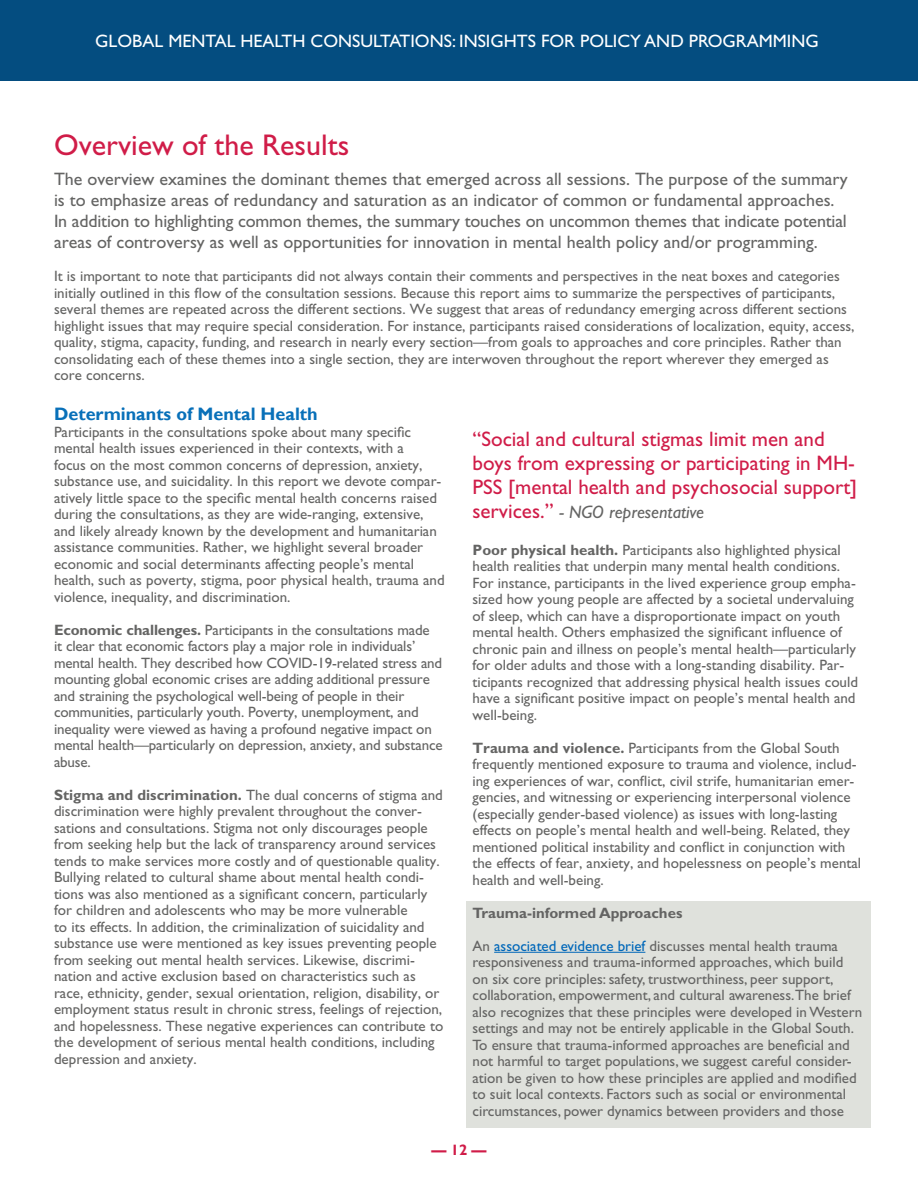
<style>
.page{position:relative;width:918px;height:1188px;background:#fff}
.page>*{position:absolute;margin:0;border:0;box-sizing:border-box;transform-origin:0 0}
.t1{font:30px "Gill Sans Std";color:#d01c48}
.pullout-quote{font:21px/24px "Gill Sans Std";color:#d01c48}
.Intro-text{font:18px/21px "Gill Sans Std";color:#646463}
.t2{font:18px "Gill Sans Std";color:#fff}
.pullout-quote-2{font:italic 18px "Gill Sans Std";color:#646463}
.t3{font:700 18px "Gill Sans";color:#0870b9}
.text{font:15px/16.5px "Gill Sans Std";color:#646463}
.Highlight_p_-_no_indent{font:15px/16.5px "Gill Sans Std";color:#646463}
.Highlight_p_-_no_indent-2{font:700 15px "Gill Sans Std";color:#646463}
.t4{font:700 15px "Gill Sans";color:#d01c48}
.s1{font-weight:700}
.s2{font-style:normal;font-size:21px;color:#d01c48}
.s3{color:#0067b9}
</style>
<div class="page">
<div style="left:466px;top:901px;width:405px;height:226px;background:#dfe1dc"></div>
<hr style="left:494px;top:952px;width:151px;height:1px;background:#0067b9">
<div style="left:0;top:0;width:918px;height:81px;background:#044d80"></div>
<p class="t2" style="left:95px;top:30px;width:725px">GLOBAL MENTAL HEALTH CONSULTATIONS: INSIGHTS FOR POLICY AND PROGRAMMING</p>
<h2 class="t1" style="left:54px;top:128px;width:297px">Overview of the Results</h2>
<p class="Intro-text" style="left:54px;top:169px;width:795px">The overview examines the dominant themes that emerged across all sessions. The purpose of the summary is to emphasize areas of redundancy and saturation as an indicator of common or fundamental approaches.<br>In addition to highlighting common themes, the summary touches on uncommon themes that indicate potential areas of controversy as well as opportunities for innovation in mental health policy and/or programming.</p>
<p class="text" style="left:54px;top:268px;width:802px">It is important to note that participants did not always contain their comments and perspectives in the neat boxes and categories initially outlined in this flow of the consultation sessions. Because this report aims to summarize the perspectives of participants, several themes are repeated across the different sections. We suggest that areas of redundancy emerging across different sections highlight issues that may require special consideration. For instance, participants raised considerations of localization, equity, access, quality, stigma, capacity, funding, and research in nearly every section—from goals to approaches and core principles. Rather than consolidating each of these themes into a single section, they are interwoven throughout the report wherever they emerged as core concerns.</p>
<h3 class="t3" style="left:54px;top:403px;width:265px">Determinants of Mental Health</h3>
<p class="text" style="left:54px;top:423px;width:392px">Participants in the consultations spoke about many specific mental health issues experienced in their contexts, with a<br>focus on the most common concerns of depression, anxiety, substance use, and suicidality. In this report we devote compar&shy;atively little space to the specific mental health concerns raised during the consultations, as they are wide-ranging, extensive, and likely already known by the development and humanitarian assistance communities. Rather, we highlight several broader economic and social determinants affecting people’s mental health, such as poverty, stigma, poor physical health, trauma and violence, inequality, and discrimination.</p>
<p class="text" style="left:54px;top:621px;width:390px"><span class="s1">Economic challenges.</span> Participants in the consultations made<br>it clear that economic factors play a major role in individuals’ mental health. They described how COVID-19-related stress and mounting global economic crises are adding additional pressure and straining the psychological well-being of people in their communities, particularly youth. Poverty, unemployment, and inequality were viewed as having a profound negative impact on mental health—particularly on depression, anxiety, and substance abuse.</p>
<p class="text" style="left:54px;top:786px;width:391px"><span class="s1">Stigma and discrimination.</span> The dual concerns of stigma and discrimination were highly prevalent throughout the conver&shy;sations and consultations. Stigma not only discourages people from seeking help but the lack of transparency around services tends to make services more costly and of questionable quality.<br>Bullying related to cultural shame about mental health condi&shy;tions was also mentioned as a significant concern, particularly for children and adolescents who may be more vulnerable<br>to its effects. In addition, the criminalization of suicidality and substance use were mentioned as key issues preventing people from seeking out mental health services. Likewise, discrimi&shy;nation and active exclusion based on characteristics such as race, ethnicity, gender, sexual orientation, religion, disability, or employment status result in chronic stress, feelings of rejection, and hopelessness. These negative experiences can contribute to the development of serious mental health conditions, including depression and anxiety.</p>
<p class="pullout-quote" style="left:472px;top:427px;width:386px">“Social and cultural stigmas limit men and boys from expressing or participating in MH-<br>PSS [mental health and psychosocial support]</p>
<p class="pullout-quote-2" style="left:472px;top:502px;width:233px"><span class="s2">services.”</span> - NGO representative</p>
<p class="text" style="left:472px;top:542px;width:387px"><span class="s1">Poor physical health.</span> Participants also highlighted physical health realities that underpin many mental health conditions.<br>For instance, participants in the lived experience group empha&shy;sized how young people are affected by a societal undervaluing of sleep, which can have a disproportionate impact on youth mental health. Others emphasized the significant influence of chronic pain and illness on people’s mental health—particularly for older adults and those with a long-standing disability. Par&shy;ticipants recognized that addressing physical health issues could have a significant positive impact on people’s mental health and well-being.</p>
<p class="text" style="left:472px;top:740px;width:390px"><span class="s1">Trauma and violence.</span> Participants from the Global South frequently mentioned exposure to trauma and violence, includ&shy;ing experiences of war, conflict, civil strife, humanitarian emer&shy;gencies, and witnessing or experiencing interpersonal violence (especially gender-based violence) as issues with long-lasting effects on people’s mental health and well-being. Related, they mentioned political instability and conflict in conjunction with the effects of fear, anxiety, and hopelessness on people’s mental health and well-being.</p>
<p class="Highlight_p_-_no_indent-2" style="left:472px;top:904px;width:211px">Trauma-informed Approaches</p>
<p class="Highlight_p_-_no_indent" style="left:472px;top:938px;width:391px">An <span class="s3">associated evidence brief</span> discusses mental health trauma responsiveness and trauma-informed approaches, which build on six core principles: safety, trustworthiness, peer support, collaboration, empowerment, and cultural awareness.The brief also recognizes that these principles were developed in Western settings and may not be entirely applicable in the Global South.<br>To ensure that trauma-informed approaches are beneficial and not harmful to target populations, we suggest careful consider&shy;ation be given to how these principles are applied and modified to suit local contexts. Factors such as social or environmental circumstances, power dynamics between providers and those</p>
<p class="t4" style="left:432px;top:1141px;width:56px">— 12 —</p>
</div>
